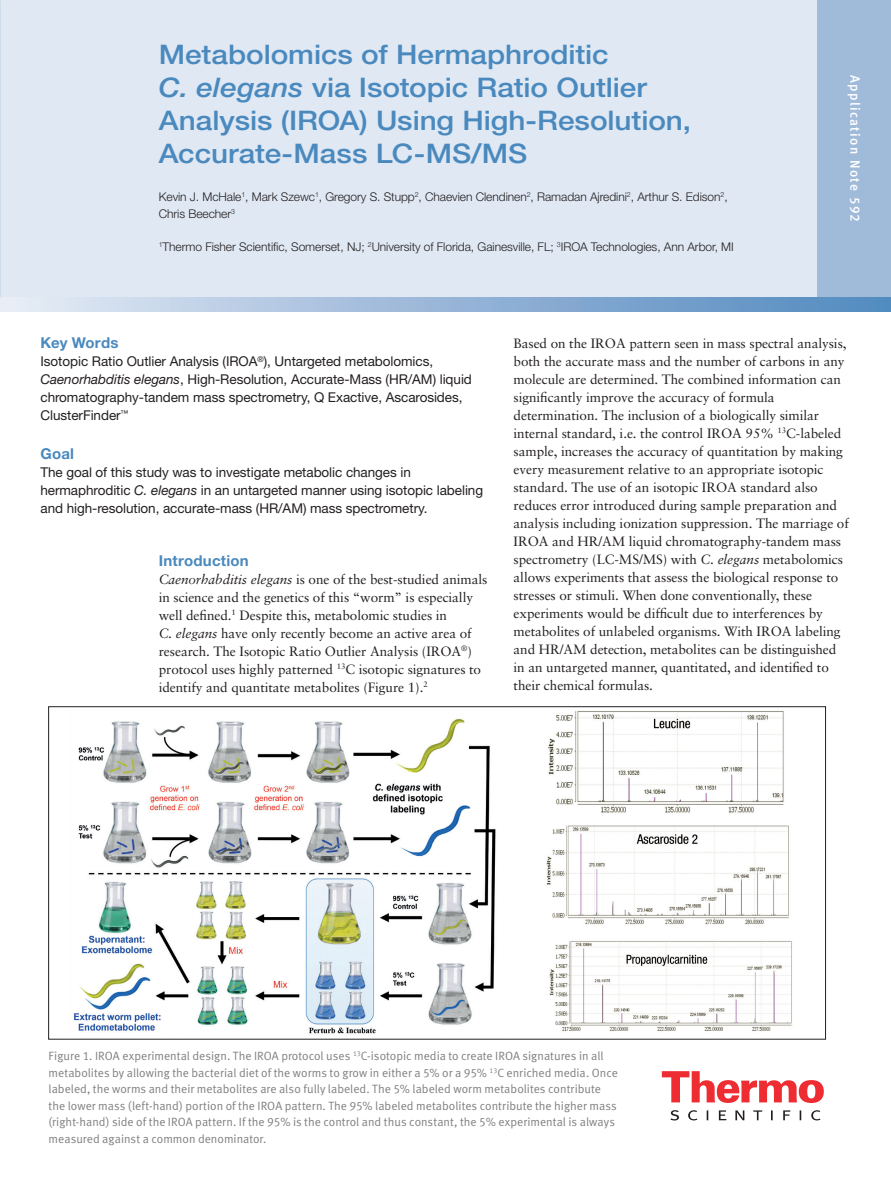
<style>
.page{position:relative;width:891px;height:1188px;background:#fff}
.page>*{position:absolute;margin:0;border:0;box-sizing:border-box;transform-origin:0 0}
.t1{font:500 27px/33px "Helvetica Neue LT Std";letter-spacing:-.005em;color:#4a89be;scale:1.1 1}
.t2{font:700 15px "Helvetica Neue LT Std";letter-spacing:.015em;color:#4a89be}
.t3{font:13.5px/18px "Sabon";letter-spacing:-.005em;color:#231f20}
.t4{font:13.5px/18px "Helvetica Neue LT Std";letter-spacing:-.005em;color:#231f20}
.t5{font:13.5px "Meta Medium LF";letter-spacing:.1em;color:#fff}
.t6{font:12px/16.5px "Meta Normal LF";color:#808083}
.t7{font:300 12px/16.5px "Helvetica Neue LT Std";letter-spacing:-.005em;color:#231f20}
.s1{font-family:"Helvetica Neue";font-style:italic}
.s2{font-style:italic}
</style>
<div class="page">
<div style="left:0;top:0;width:891px;height:303px;background:#dfe8f3"></div>
<div style="left:817px;top:0;width:74px;height:303px;background:#a0bada"></div>
<svg style="left:0;top:297px;width:891px;height:15px;background:#9ab8d9"></svg>
<svg style="left:662px;top:1071px;width:162px;height:32px"></svg>
<svg style="left:670px;top:1110px;width:151px;height:10px"></svg>
<img style="left:74px;top:718px;width:422px;height:316px">
<img style="left:546px;top:711px;width:246px;height:320px">
<h1 class="t1" style="left:159px;top:38px;width:485px">Metabolomics of Hermaphroditic<br><span class="s1">C. elegans</span> via Isotopic Ratio Outlier Analysis (IROA) Using High-Resolution, Accurate-Mass LC-MS/MS</h1>
<p class="t7" style="left:159px;top:188px;width:571px">Kevin J. McHale<sup>1</sup>, Mark Szewc<sup>1</sup>, Gregory S. Stupp<sup>2</sup>, Chaevien Clendinen<sup>2</sup>, Ramadan Ajredini<sup>2</sup>, Arthur S. Edison<sup>2</sup>,<br>Chris Beecher<sup>3</sup></p>
<p class="t7" style="left:159px;top:238px;width:577px"><sup>1</sup>Thermo Fisher Scientific, Somerset, NJ; <sup>2</sup>University of Florida, Gainesville, FL; <sup>3</sup>IROA Technologies, Ann Arbor, MI</p>
<p class="t5" style="left:863px;top:75px;width:149px;rotate:90deg">Application Note 592</p>
<p class="t2" style="left:40px;top:334px;width:80px">Key Words</p>
<p class="t4" style="left:40px;top:352px;width:433px">Isotopic Ratio Outlier Analysis (IROA<sup>®</sup>), Untargeted metabolomics, <span class="s1">Caenorhabditis elegans</span>, High-Resolution, Accurate-Mass (HR/AM) liquid chromatography-tandem mass spectrometry, Q Exactive, Ascarosides, ClusterFinder<sup>™</sup></p>
<p class="t2" style="left:40px;top:445px;width:35px">Goal</p>
<p class="t4" style="left:40px;top:463px;width:444px">The goal of this study was to investigate metabolic changes in hermaphroditic <span class="s1">C. elegans</span> in an untargeted manner using isotopic labeling and high-resolution, accurate-mass (HR/AM) mass spectrometry.</p>
<p class="t2" style="left:159px;top:551px;width:92px">Introduction</p>
<p class="t3" style="left:159px;top:570px;width:330px"><span class="s2">Caenorhabditis elegans</span> is one of the best-studied animals in science and the genetics of this “worm” is especially well defined.<sup>1</sup> Despite this, metabolomic studies in<br><span class="s2">C. elegans</span> have only recently become an active area of research. The Isotopic Ratio Outlier Analysis (IROA<sup>®</sup>) protocol uses highly patterned <sup>13</sup>C isotopic signatures to identify and quantitate metabolites (Figure 1).<sup>2</sup></p>
<p class="t3" style="left:514px;top:334px;width:337px">Based on the IROA pattern seen in mass spectral analysis, both the accurate mass and the number of carbons in any molecule are determined. The combined information can significantly improve the accuracy of formula determination. The inclusion of a biologically similar internal standard, i.e. the control IROA 95% <sup>13</sup>C-labeled sample, increases the accuracy of quantitation by making every measurement relative to an appropriate isotopic standard. The use of an isotopic IROA standard also reduces error introduced during sample preparation and analysis including ionization suppression. The marriage of IROA and HR/AM liquid chromatography-tandem mass spectrometry (LC-MS/MS) with <span class="s2">C. elegans</span> metabolomics allows experiments that assess the biological response to stresses or stimuli. When done conventionally, these experiments would be difficult due to interferences by metabolites of unlabeled organisms. With IROA labeling and HR/AM detection, metabolites can be distinguished in an untargeted manner, quantitated, and identified to their chemical formulas.</p>
<p class="t6" style="left:49px;top:1048px;width:571px">Figure 1. IROA experimental design. The IROA protocol uses <sup>13</sup>C-isotopic media to create IROA signatures in all metabolites by allowing the bacterial diet of the worms to grow in either a 5% or a 95% <sup>13</sup>C enriched media. Once labeled, the worms and their metabolites are also fully labeled. The 5% labeled worm metabolites contribute the lower mass (left-hand) portion of the IROA pattern. The 95% labeled metabolites contribute the higher mass (right-hand) side of the IROA pattern. If the 95% is the control and thus constant, the 5% experimental is always measured against a common denominator.</p>
</div>
